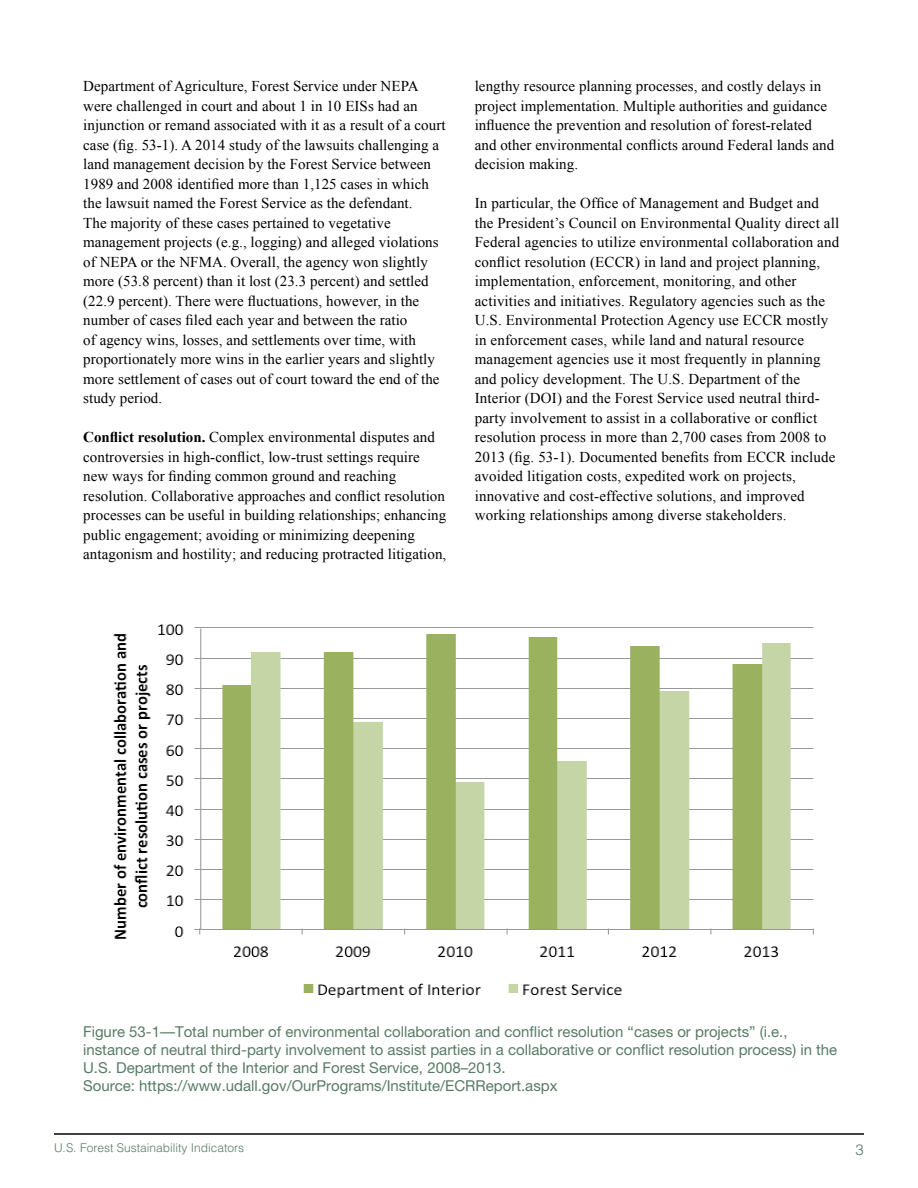
<style>
.page{position:relative;width:918px;height:1188px;background:#fff}
.page>*{position:absolute;margin:0;border:0;box-sizing:border-box;transform-origin:0 0}
.t1{font:15px/19.5px "Times New Roman";letter-spacing:.005em;color:#000}
.t2{font:15px/18px "Helvetica Neue";color:#587b64}
.t3{font:300 15px "Helvetica";color:#587b64}
.t4{font:300 12px "Helvetica";color:#587b64}
.s1{font-weight:700}
</style>
<div class="page">
<hr style="left:54px;top:1133px;width:810px;height:2px;background:#000">
<img style="left:113px;top:624px;width:701px;height:374px">
<p class="t1" style="left:83px;top:76px;width:364px">Department of Agriculture, Forest Service under NEPA were challenged in court and about 1 in 10 EISs had an injunction or remand associated with it as a result of a court case (fig. 53-1). A 2014 study of the lawsuits challenging a land management decision by the Forest Service between 1989 and 2008 identified more than 1,125 cases in which the lawsuit named the Forest Service as the defendant.<br>The majority of these cases pertained to vegetative management projects (e.g., logging) and alleged violations of NEPA or the NFMA. Overall, the agency won slightly more (53.8 percent) than it lost (23.3 percent) and settled (22.9 percent). There were fluctuations, however, in the number of cases filed each year and between the ratio<br>of agency wins, losses, and settlements over time, with proportionately more wins in the earlier years and slightly more settlement of cases out of court toward the end of the study period.</p>
<p class="t1" style="left:83px;top:427px;width:365px"><span class="s1">Conflict resolution.</span> Complex environmental disputes and controversies in high-conflict, low-trust settings require new ways for finding common ground and reaching resolution. Collaborative approaches and conflict resolution processes can be useful in building relationships; enhancing public engagement; avoiding or minimizing deepening antagonism and hostility; and reducing protracted litigation,</p>
<p class="t1" style="left:475px;top:76px;width:361px">lengthy resource planning processes, and costly delays in project implementation. Multiple authorities and guidance influence the prevention and resolution of forest-related and other environmental conflicts around Federal lands and decision making.</p>
<p class="t1" style="left:475px;top:193px;width:366px">In particular, the Office of Management and Budget and the President’s Council on Environmental Quality direct all Federal agencies to utilize environmental collaboration and conflict resolution (ECCR) in land and project planning, implementation, enforcement, monitoring, and other activities and initiatives. Regulatory agencies such as the U.S. Environmental Protection Agency use ECCR mostly in enforcement cases, while land and natural resource management agencies use it most frequently in planning and policy development. The U.S. Department of the Interior (DOI) and the Forest Service used neutral third&shy;party involvement to assist in a collaborative or conflict resolution process in more than 2,700 cases from 2008 to 2013 (fig. 53-1). Documented benefits from ECCR include avoided litigation costs, expedited work on projects, innovative and cost-effective solutions, and improved working relationships among diverse stakeholders.</p>
<p class="t2" style="left:83px;top:1022px;width:756px">Figure 53-1—Total number of environmental collaboration and conflict resolution “cases or projects” (i.e., instance of neutral third-party involvement to assist parties in a collaborative or conflict resolution process) in the U.S. Department of the Interior and Forest Service, 2008–2013.<br>Source: https://www.udall.gov/OurPrograms/Institute/ECRReport.aspx</p>
<p class="t4" style="left:54px;top:1141px;width:192px">U.S. Forest Sustainability Indicators</p>
<p class="t3" style="left:855px;top:1140px;width:10px">3</p>
</div>
